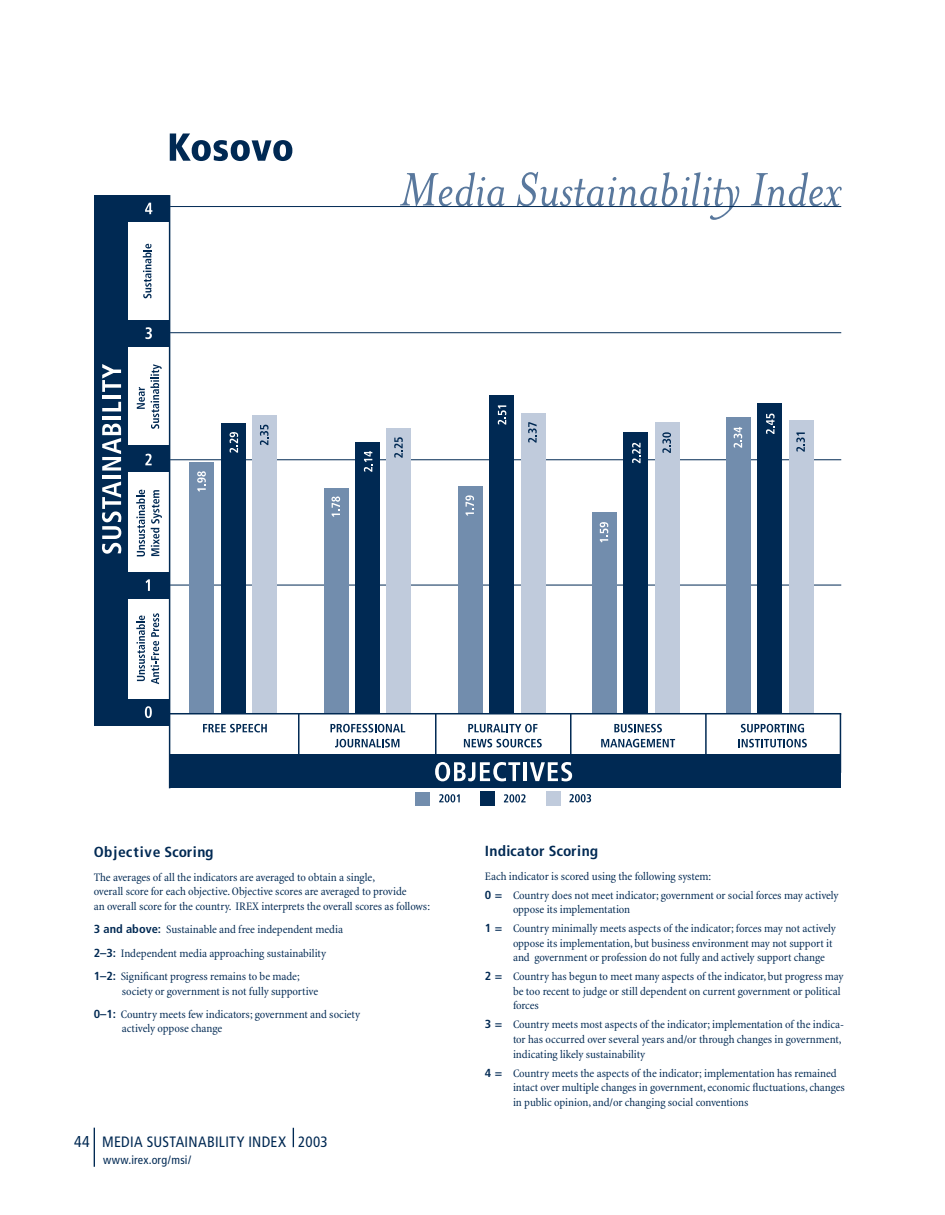
<style>
.page{position:relative;width:945px;height:1215px;background:#fff}
.page>*{position:absolute;margin:0;border:0;box-sizing:border-box;transform-origin:0 0}
.t1{font:condensed 15.75px "Frutiger";color:#002953}
.t2{font:condensed 15px "Frutiger";letter-spacing:.02em;color:#002953}
.t3{font:700 condensed 14.55px "Frutiger";letter-spacing:.02em;color:#002953;scale:1.07 1}
.t4{font:condensed 12px "Frutiger";letter-spacing:.01em;color:#002953}
.t5{font:condensed 11.7px/14.5px "Minion";letter-spacing:-.005em;color:#002953;scale:1.07 1}
.s1{font-family:"Frutiger";font-weight:700}
</style>
<div class="page">
<hr style="left:94px;top:1128px;width:1px;height:39px;background:#002953">
<svg style="left:293px;top:1128px;width:1px;height:19px"></svg>
<svg style="left:136px;top:616px;width:9px;height:65px"></svg>
<svg style="left:151px;top:613px;width:8px;height:71px"></svg>
<svg style="left:136px;top:490px;width:9px;height:66px"></svg>
<svg style="left:151px;top:490px;width:11px;height:66px"></svg>
<svg style="left:137px;top:364px;width:25px;height:65px"></svg>
<svg style="left:143px;top:244px;width:8px;height:54px"></svg>
<div style="left:127px;top:195px;width:43px;height:27px;background:#002953"></div>
<div style="left:127px;top:699px;width:43px;height:27px;background:#002953"></div>
<div style="left:127px;top:572px;width:43px;height:26px;background:#002953"></div>
<svg style="left:330px;top:724px;width:75px;height:8px"></svg>
<svg style="left:335px;top:739px;width:64px;height:8px"></svg>
<svg style="left:203px;top:724px;width:64px;height:8px"></svg>
<svg style="left:468px;top:724px;width:69px;height:8px"></svg>
<svg style="left:464px;top:739px;width:78px;height:8px"></svg>
<svg style="left:614px;top:724px;width:48px;height:8px"></svg>
<svg style="left:601px;top:739px;width:74px;height:8px"></svg>
<svg style="left:741px;top:724px;width:63px;height:8px"></svg>
<svg style="left:738px;top:739px;width:69px;height:8px"></svg>
<div style="left:127px;top:446px;width:43px;height:26px;background:#002953"></div>
<div style="left:127px;top:320px;width:43px;height:26px;background:#002953"></div>
<svg style="left:400px;top:172px;width:104px;height:34px"></svg>
<svg style="left:517px;top:172px;width:223px;height:48px"></svg>
<svg style="left:751px;top:172px;width:90px;height:34px"></svg>
<svg style="left:170px;top:134px;width:122px;height:27px"></svg>
<hr style="left:161px;top:459px;width:680px;height:1px;background:#002953">
<hr style="left:162px;top:585px;width:679px;height:1px;background:#002953">
<hr style="left:161px;top:206px;width:680px;height:1px;background:#002953">
<hr style="left:161px;top:332px;width:680px;height:1px;background:#002953">
<svg style="left:145px;top:706px;width:7px;height:12px"></svg>
<svg style="left:146px;top:579px;width:4px;height:12px"></svg>
<svg style="left:145px;top:454px;width:7px;height:11px"></svg>
<svg style="left:145px;top:327px;width:7px;height:12px"></svg>
<svg style="left:145px;top:203px;width:7px;height:11px"></svg>
<hr style="left:169px;top:195px;width:1px;height:593px;background:#002953">
<hr style="left:298px;top:714px;width:2px;height:59px;background:#002953">
<hr style="left:435px;top:714px;width:2px;height:53px;background:#002953">
<hr style="left:570px;top:714px;width:2px;height:59px;background:#002953">
<hr style="left:705px;top:714px;width:2px;height:59px;background:#002953">
<hr style="left:840px;top:714px;width:1px;height:59px;background:#002953">
<div style="left:95px;top:195px;width:33px;height:531px;background:#002953"></div>
<svg style="left:102px;top:482px;width:19px;height:72px"></svg>
<hr style="left:102px;top:475px;width:19px;height:4px;background:#fff">
<svg style="left:102px;top:424px;width:19px;height:47px"></svg>
<hr style="left:102px;top:416px;width:19px;height:3px;background:#fff">
<svg style="left:102px;top:402px;width:19px;height:9px"></svg>
<hr style="left:102px;top:395px;width:19px;height:4px;background:#fff">
<svg style="left:102px;top:364px;width:19px;height:28px"></svg>
<div style="left:170px;top:755px;width:671px;height:33px;background:#002953"></div>
<svg style="left:435px;top:762px;width:85px;height:19px"></svg>
<hr style="left:523px;top:762px;width:4px;height:19px;background:#fff">
<svg style="left:530px;top:762px;width:42px;height:19px"></svg>
<div style="left:480px;top:791px;width:14px;height:14px;background:#002953"></div>
<svg style="left:504px;top:794px;width:22px;height:9px"></svg>
<div style="left:416px;top:792px;width:14px;height:14px;background:#728dad"></div>
<svg style="left:439px;top:794px;width:21px;height:8px"></svg>
<div style="left:546px;top:792px;width:14px;height:14px;background:#c0cbdc"></div>
<svg style="left:569px;top:794px;width:22px;height:8px"></svg>
<div style="left:221px;top:423px;width:25px;height:291px;background:#002953"></div>
<div style="left:356px;top:442px;width:24px;height:272px;background:#002953"></div>
<div style="left:489px;top:396px;width:25px;height:318px;background:#002953"></div>
<div style="left:624px;top:432px;width:24px;height:282px;background:#002953"></div>
<div style="left:758px;top:403px;width:24px;height:311px;background:#002953"></div>
<div style="left:253px;top:416px;width:24px;height:298px;background:#c0cbdc"></div>
<svg style="left:260px;top:425px;width:9px;height:20px"></svg>
<svg style="left:230px;top:432px;width:8px;height:21px"></svg>
<div style="left:190px;top:463px;width:24px;height:251px;background:#728dad"></div>
<svg style="left:197px;top:471px;width:9px;height:21px"></svg>
<div style="left:387px;top:428px;width:24px;height:286px;background:#c0cbdc"></div>
<svg style="left:394px;top:437px;width:9px;height:21px"></svg>
<svg style="left:364px;top:451px;width:8px;height:21px"></svg>
<div style="left:324px;top:488px;width:24px;height:226px;background:#728dad"></div>
<svg style="left:332px;top:496px;width:8px;height:21px"></svg>
<div style="left:521px;top:413px;width:24px;height:301px;background:#c0cbdc"></div>
<svg style="left:528px;top:422px;width:9px;height:21px"></svg>
<svg style="left:498px;top:405px;width:8px;height:20px"></svg>
<div style="left:458px;top:487px;width:24px;height:227px;background:#728dad"></div>
<svg style="left:465px;top:495px;width:9px;height:21px"></svg>
<div style="left:655px;top:422px;width:24px;height:292px;background:#c0cbdc"></div>
<svg style="left:662px;top:432px;width:9px;height:21px"></svg>
<svg style="left:632px;top:443px;width:9px;height:20px"></svg>
<div style="left:592px;top:512px;width:24px;height:202px;background:#728dad"></div>
<svg style="left:600px;top:522px;width:8px;height:20px"></svg>
<div style="left:789px;top:421px;width:24px;height:293px;background:#c0cbdc"></div>
<svg style="left:796px;top:432px;width:9px;height:20px"></svg>
<svg style="left:766px;top:414px;width:9px;height:20px"></svg>
<div style="left:726px;top:417px;width:24px;height:297px;background:#728dad"></div>
<svg style="left:734px;top:427px;width:8px;height:21px"></svg>
<hr style="left:162px;top:713px;width:679px;height:1px;background:#002953">
<p class="t3" style="left:94px;top:844px;width:113px">Objective Scoring</p>
<p class="t5" style="left:94px;top:870px;width:316px">The averages of all the indicators are averaged to obtain a single,<br>overall score for each objective. Objective scores are averaged to provide<br>an overall score for the country. IREX interprets the overall scores as follows:</p>
<p class="t5" style="left:94px;top:918px;width:234px;line-height:23.4px"><span class="s1">3 and above:</span> Sustainable and free independent media<br><span class="s1">2–3:</span> Independent media approaching sustainability<br><span class="s1">1–2:</span> Significant progress remains to be made;</p>
<p class="t5" style="left:94px;top:979px;width:251px;line-height:23.4px;text-indent:28px">society or government is not fully supportive<br><span class="s1">0–1:</span> Country meets few indicators; government and society</p>
<p class="t5" style="left:122px;top:1022px;width:95px">actively oppose change</p>
<h1 class="t1" style="left:74px;top:1133px;width:17px">44</h1>
<p class="t2" style="left:102px;top:1133px;width:227px">MEDIA SUSTAINABILITY INDEX 2003</p>
<p class="t4" style="left:103px;top:1153px;width:90px">www.irex.org/msi/</p>
<p class="t3" style="left:485px;top:843px;width:107px">Indicator Scoring</p>
<p class="t5" style="left:485px;top:867px;width:332px;line-height:18.9px">Each indicator is scored using the following system:<br><span class="s1">0 =</span> Country does not meet indicator; government or social forces may actively</p>
<p class="t5" style="left:485px;top:900px;width:329px;line-height:18.9px;text-indent:28px">oppose its implementation<br><span class="s1">1 =</span> Country minimally meets aspects of the indicator; forces may not actively</p>
<p class="t5" style="left:513px;top:936px;width:300px">oppose its implementation, but business environment may not support it and government or profession do not fully and actively support change</p>
<p class="t5" style="left:513px;top:970px;width:310px;text-indent:-28px"><span class="s1">2 =</span> Country has begun to meet many aspects of the indicator, but progress may be too recent to judge or still dependent on current government or political forces</p>
<p class="t5" style="left:513px;top:1018px;width:311px;text-indent:-28px"><span class="s1">3 =</span> Country meets most aspects of the indicator; implementation of the indica&shy;tor has occurred over several years and/or through changes in government, indicating likely sustainability</p>
<p class="t5" style="left:513px;top:1066px;width:312px;text-indent:-28px"><span class="s1">4 =</span> Country meets the aspects of the indicator; implementation has remained intact over multiple changes in government, economic fluctuations, changes in public opinion, and/or changing social conventions</p>
</div>
